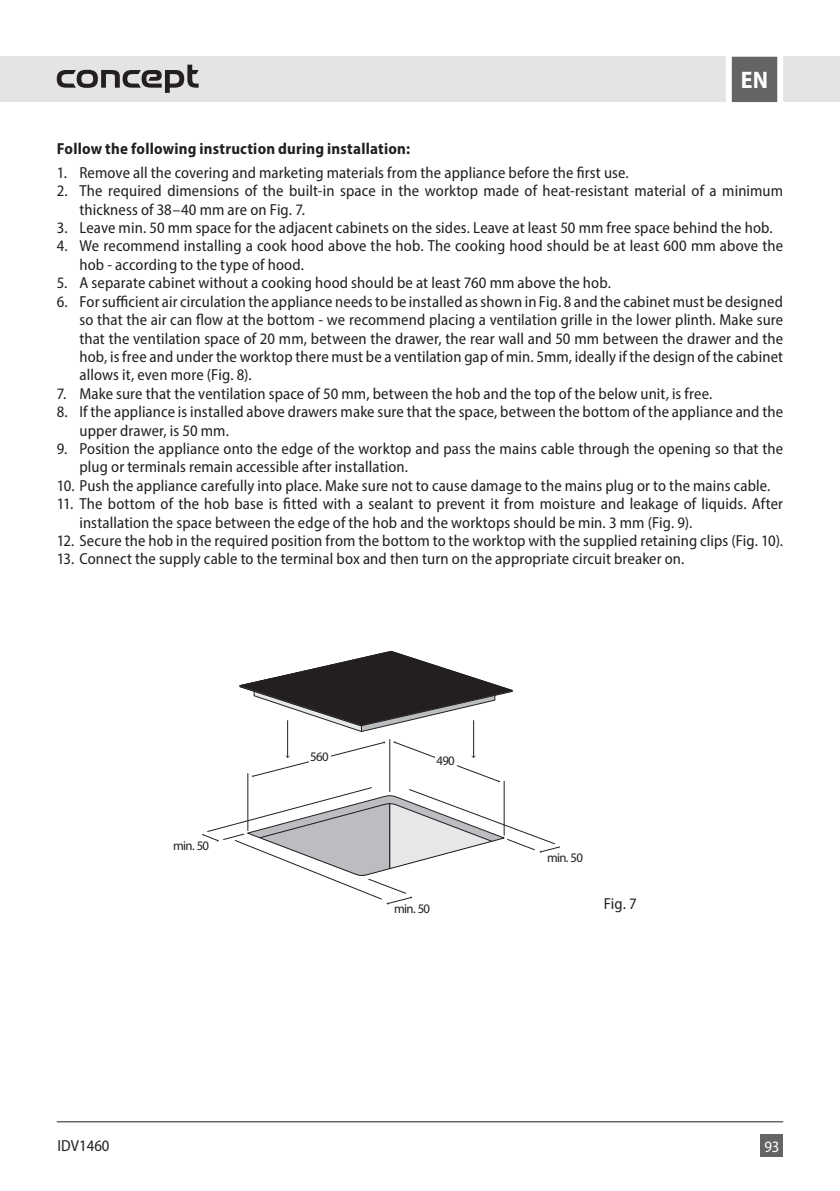
<style>
.page{position:relative;width:840px;height:1191px;background:#fff}
.page>*{position:absolute;margin:0;border:0;box-sizing:border-box;transform-origin:0 0}
.t1{font:700 semi-condensed 24px "Myriad Pro";color:#fff}
.t2{font:semi-condensed 16px/18.4px "Myriad Pro";letter-spacing:.01em;color:#231f20}
.t3{font:700 semi-condensed 16px "Myriad Pro";letter-spacing:.015em;color:#231f20}
.t4{font:semi-condensed 16px "Myriad Pro";color:#fff}
.t5{font:13px "Myriad Pro";letter-spacing:-.055em;color:#231f20}
</style>
<div class="page">
<div style="left:0;top:57px;width:839px;height:45px;background:#e4e4e4"></div>
<div style="left:760px;top:1134px;width:22px;height:23px;background:#646463"></div>
<svg style="left:722px;top:56px;width:63px;height:47px;background:#909090"></svg>
<hr style="left:57px;top:1121px;width:725px;height:1px;background:#231f20">
<svg style="left:57px;top:65px;width:141px;height:28px"></svg>
<svg style="left:239px;top:651px;width:273px;height:81px"></svg>
<hr style="left:287px;top:720px;width:1px;height:37px;background:#231f20">
<hr style="left:473px;top:720px;width:1px;height:37px;background:#231f20">
<svg style="left:202px;top:741px;width:357px;height:163px"></svg>
<hr style="left:247px;top:773px;width:1px;height:58px;background:#231f20">
<hr style="left:503px;top:781px;width:1px;height:54px;background:#231f20">
<hr style="left:389px;top:739px;width:1px;height:53px;background:#231f20">
<h1 class="t1" style="left:740px;top:65px;width:29px">EN</h1>
<p class="t3" style="left:57px;top:138px;width:355px">Follow the following instruction during installation:</p>
<p class="t2" style="left:57px;top:163px;width:573px">1. Remove all the covering and marketing materials from the appliance before the first use.</p>
<p class="t2" style="left:79px;top:181px;width:704px;text-indent:-23px">2. The required dimensions of the built-in space in the worktop made of heat-resistant material of a minimum thickness of 38–40 mm are on Fig. 7.</p>
<p class="t2" style="left:57px;top:218px;width:717px">3. Leave min. 50 mm space for the adjacent cabinets on the sides. Leave at least 50 mm free space behind the hob.</p>
<p class="t2" style="left:79px;top:237px;width:704px;text-indent:-23px">4. We recommend installing a cook hood above the hob. The cooking hood should be at least 600 mm above the hob - according to the type of hood.</p>
<p class="t2" style="left:57px;top:273px;width:555px">5. A separate cabinet without a cooking hood should be at least 760 mm above the hob.</p>
<p class="t2" style="left:79px;top:292px;width:705px;text-align:justify;text-indent:-23px">6. For sufficient air circulation the appliance needs to be installed as shown in Fig. 8 and the cabinet must be designed so that the air can flow at the bottom - we recommend placing a ventilation grille in the lower plinth. Make sure that the ventilation space of 20 mm, between the drawer, the rear wall and 50 mm between the drawer and the hob, is free and under the worktop there must be a ventilation gap of min. 5mm, ideally if the design of the cabinet allows it, even more (Fig. 8).</p>
<p class="t2" style="left:57px;top:384px;width:657px">7. Make sure that the ventilation space of 50 mm, between the hob and the top of the below unit, is free.</p>
<p class="t2" style="left:79px;top:402px;width:704px;text-indent:-23px">8. If the appliance is installed above drawers make sure that the space, between the bottom of the appliance and the upper drawer, is 50 mm.</p>
<p class="t2" style="left:79px;top:439px;width:704px;text-indent:-23px">9. Position the appliance onto the edge of the worktop and pass the mains cable through the opening so that the plug or terminals remain accessible after installation.</p>
<p class="t2" style="left:57px;top:476px;width:715px">10. Push the appliance carefully into place. Make sure not to cause damage to the mains plug or to the mains cable.</p>
<p class="t2" style="left:79px;top:494px;width:704px;text-indent:-23px">11. The bottom of the hob base is fitted with a sealant to prevent it from moisture and leakage of liquids. After installation the space between the edge of the hob and the worktops should be min. 3 mm (Fig. 9).</p>
<p class="t2" style="left:57px;top:531px;width:727px">12. Secure the hob in the required position from the bottom to the worktop with the supplied retaining clips (Fig. 10).</p>
<p class="t2" style="left:57px;top:549px;width:629px">13. Connect the supply cable to the terminal box and then turn on the appropriate circuit breaker on.</p>
<p class="t5" style="left:173px;top:837px;width:37px">min. 50</p>
<p class="t2" style="left:58px;top:1135px;width:53px">IDV1460</p>
<p class="t5" style="left:310px;top:748px;width:20px">560</p>
<p class="t5" style="left:436px;top:752px;width:20px">490</p>
<p class="t5" style="left:394px;top:900px;width:37px">min. 50</p>
<p class="t5" style="left:547px;top:849px;width:37px">min. 50</p>
<p class="t2" style="left:603px;top:893px;width:35px">Fig. 7</p>
<p class="t4" style="left:764px;top:1136px;width:16px">93</p>
</div>
